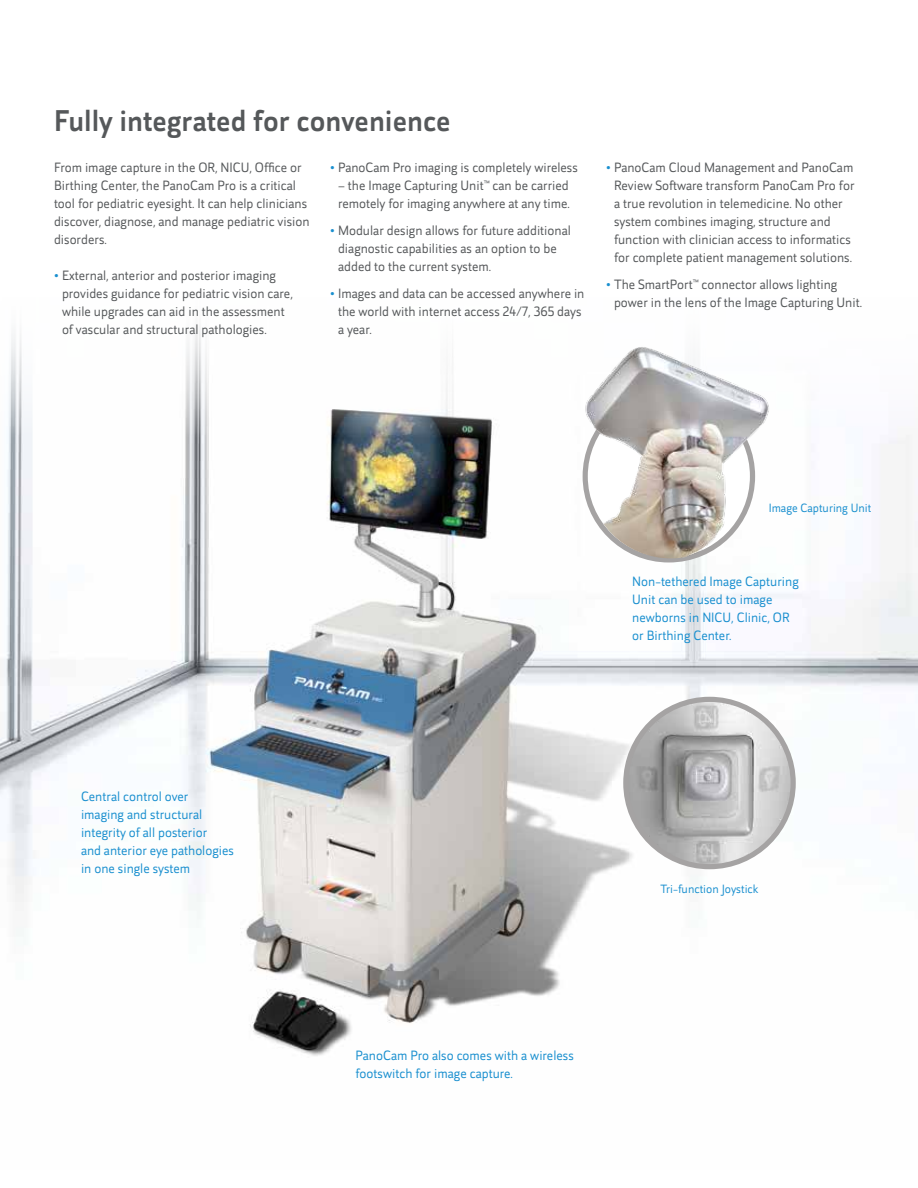
<style>
.page{position:relative;width:918px;height:1188px;background:#fff}
.page>*{position:absolute;margin:0;border:0;box-sizing:border-box;transform-origin:0 0}
.t1{font:500 30px "Helia";color:#55585a}
.t2{font:13.5px/18px "Helia";color:#55585a}
.t3{font:13.5px/18px "Helia";color:#198fcf}
.t4{font:12px "Helia";color:#198fcf}
.s1{font-size:15px;color:#198fcf}
</style>
<div class="page">
<img style="left:0;top:325px;width:918px;height:731px">
<img style="left:626px;top:699px;width:167px;height:168px;border-radius:84px">
<div style="left:623px;top:697px;width:173px;height:172px;border:5px solid #a5a3a3;border-radius:50%"></div>
<img style="left:578px;top:334px;width:211px;height:224px">
<h1 class="t1" style="left:54px;top:100px;width:398px">Fully integrated for convenience</h1>
<p class="t2" style="left:54px;top:158px;width:257px">From image capture in the OR, NICU, Office or Birthing Center, the PanoCam Pro is a critical tool for pediatric eyesight. It can help clinicians discover, diagnose, and manage pediatric vision disorders.</p>
<p class="t2" style="left:62px;top:266px;width:232px;text-indent:-8px"><span class="s1">•</span> External, anterior and posterior imaging provides guidance for pediatric vision care, while upgrades can aid in the assessment of vascular and structural pathologies.</p>
<p class="t2" style="left:330px;top:158px;width:249px"><span class="s1">•</span> PanoCam Pro imaging is completely wireless</p>
<p class="t2" style="left:338px;top:176px;width:233px">– the Image Capturing Unit<sup>™</sup> can be carried remotely for imaging anywhere at any time.</p>
<p class="t2" style="left:338px;top:221px;width:234px;text-indent:-8px"><span class="s1">•</span> Modular design allows for future additional diagnostic capabilities as an option to be added to the current system.</p>
<p class="t2" style="left:338px;top:284px;width:248px;text-indent:-8px"><span class="s1">•</span> Images and data can be accessed anywhere in the world with internet access 24/7, 365 days a year.</p>
<p class="t2" style="left:614px;top:158px;width:242px;text-indent:-8px"><span class="s1">•</span> PanoCam Cloud Management and PanoCam Review Software transform PanoCam Pro for a true revolution in telemedicine. No other system combines imaging, structure and function with clinician access to informatics for complete patient management solutions.</p>
<p class="t2" style="left:614px;top:275px;width:250px;text-indent:-8px"><span class="s1">•</span> The SmartPort<sup>™</sup> connector allows lighting power in the lens of the Image Capturing Unit.</p>
<p class="t3" style="left:81px;top:788px;width:155px">Central control over imaging and structural integrity of all posterior<br>and anterior eye pathologies in one single system</p>
<p class="t4" style="left:769px;top:500px;width:104px">Image Capturing Unit</p>
<p class="t3" style="left:632px;top:572px;width:168px">Non-tethered Image Capturing<br>Unit can be used to image newborns in NICU, Clinic, OR or Birthing Center.</p>
<p class="t3" style="left:355px;top:1046px;width:220px">PanoCam Pro also comes with a wireless footswitch for image capture.</p>
<p class="t4" style="left:660px;top:881px;width:100px">Tri-function Joystick</p>
</div>
